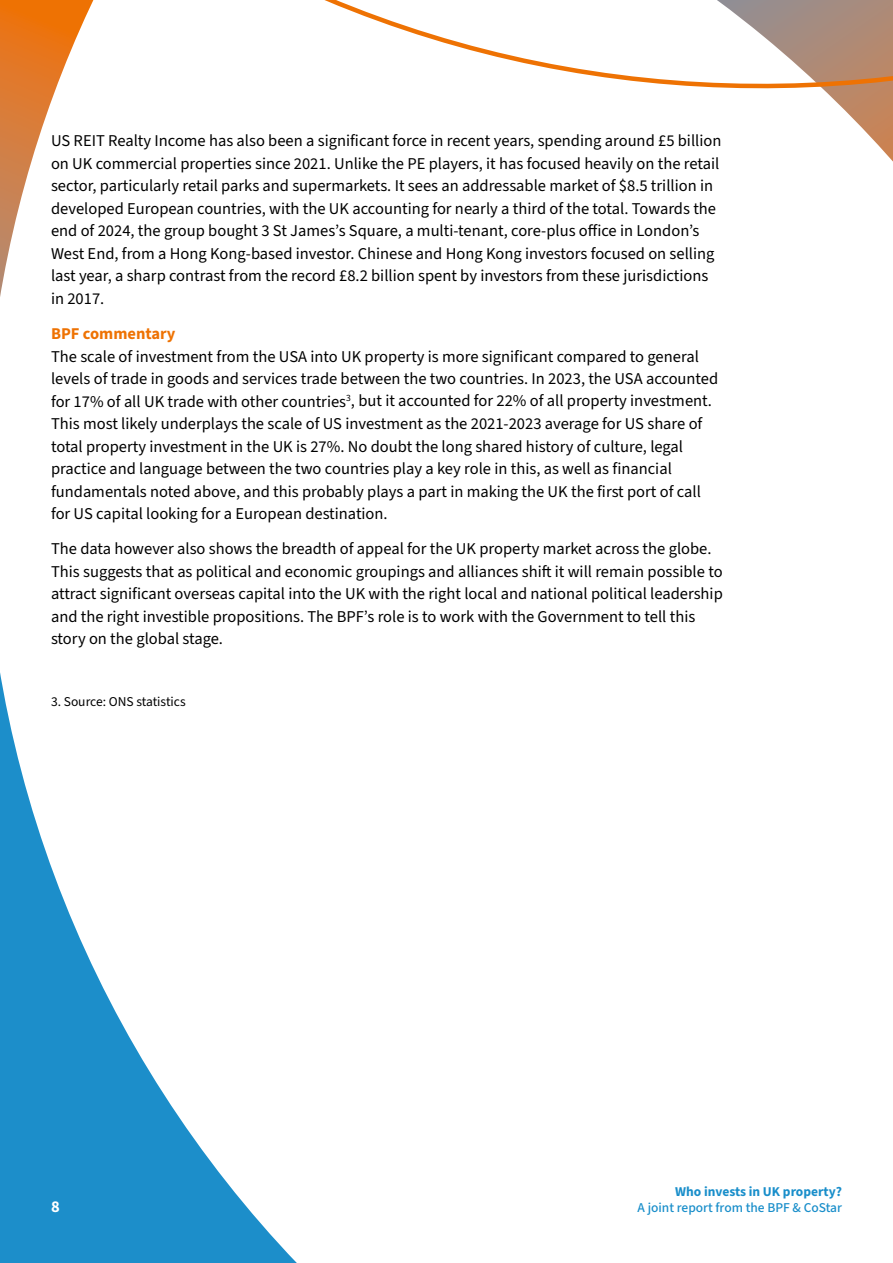
<style>
.page{position:relative;width:893px;height:1263px;background:#fff}
.page>*{position:absolute;margin:0;border:0;box-sizing:border-box;transform-origin:0 0}
.t1{font:16.5px/22.5px "Source Sans 3";color:#000}
.t2{font:700 16.5px "Source Sans 3";color:#ee7203}
.t3{font:700 16.5px "Source Sans 3";color:#fff}
.t4{font:500 13.5px "Source Sans 3";color:#198eca}
.t5{font:700 13.5px "Source Sans 3";color:#198eca}
.t6{font:13.5px "Source Sans 3";color:#000}
</style>
<div class="page">
<svg style="left:0;top:237px;width:297px;height:1026px"></svg>
<svg style="left:0;top:0;width:893px;height:237px"></svg>
<p class="t1" style="left:51px;top:129px;width:672px">US REIT Realty Income has also been a significant force in recent years, spending around £5 billion on UK commercial properties since 2021. Unlike the PE players, it has focused heavily on the retail sector, particularly retail parks and supermarkets. It sees an addressable market of $8.5 trillion in developed European countries, with the UK accounting for nearly a third of the total. Towards the end of 2024, the group bought 3 St James’s Square, a multi-tenant, core-plus office in London’s West End, from a Hong Kong-based investor. Chinese and Hong Kong investors focused on selling last year, a sharp contrast from the record £8.2 billion spent by investors from these jurisdictions in 2017.</p>
<p class="t2" style="left:51px;top:323px;width:126px">BPF commentary</p>
<p class="t1" style="left:51px;top:345px;width:669px">The scale of investment from the USA into UK property is more significant compared to general levels of trade in goods and services trade between the two countries. In 2023, the USA accounted for 17% of all UK trade with other countries<sup>3</sup>, but it accounted for 22% of all property investment.<br>This most likely underplays the scale of US investment as the 2021-2023 average for US share of total property investment in the UK is 27%. No doubt the long shared history of culture, legal practice and language between the two countries play a key role in this, as well as financial fundamentals noted above, and this probably plays a part in making the UK the first port of call for US capital looking for a European destination.</p>
<p class="t1" style="left:51px;top:538px;width:673px">The data however also shows the breadth of appeal for the UK property market across the globe.<br>This suggests that as political and economic groupings and alliances shift it will remain possible to attract significant overseas capital into the UK with the right local and national political leadership and the right investible propositions. The BPF’s role is to work with the Government to tell this story on the global stage.</p>
<p class="t6" style="left:51px;top:693px;width:136px">3. Source: ONS statistics</p>
<p class="t5" style="left:675px;top:1182px;width:168px">Who invests in UK property?</p>
<p class="t3" style="left:51px;top:1195px;width:10px">8</p>
<p class="t4" style="left:638px;top:1199px;width:206px">A joint report from the BPF &amp; CoStar</p>
</div>
